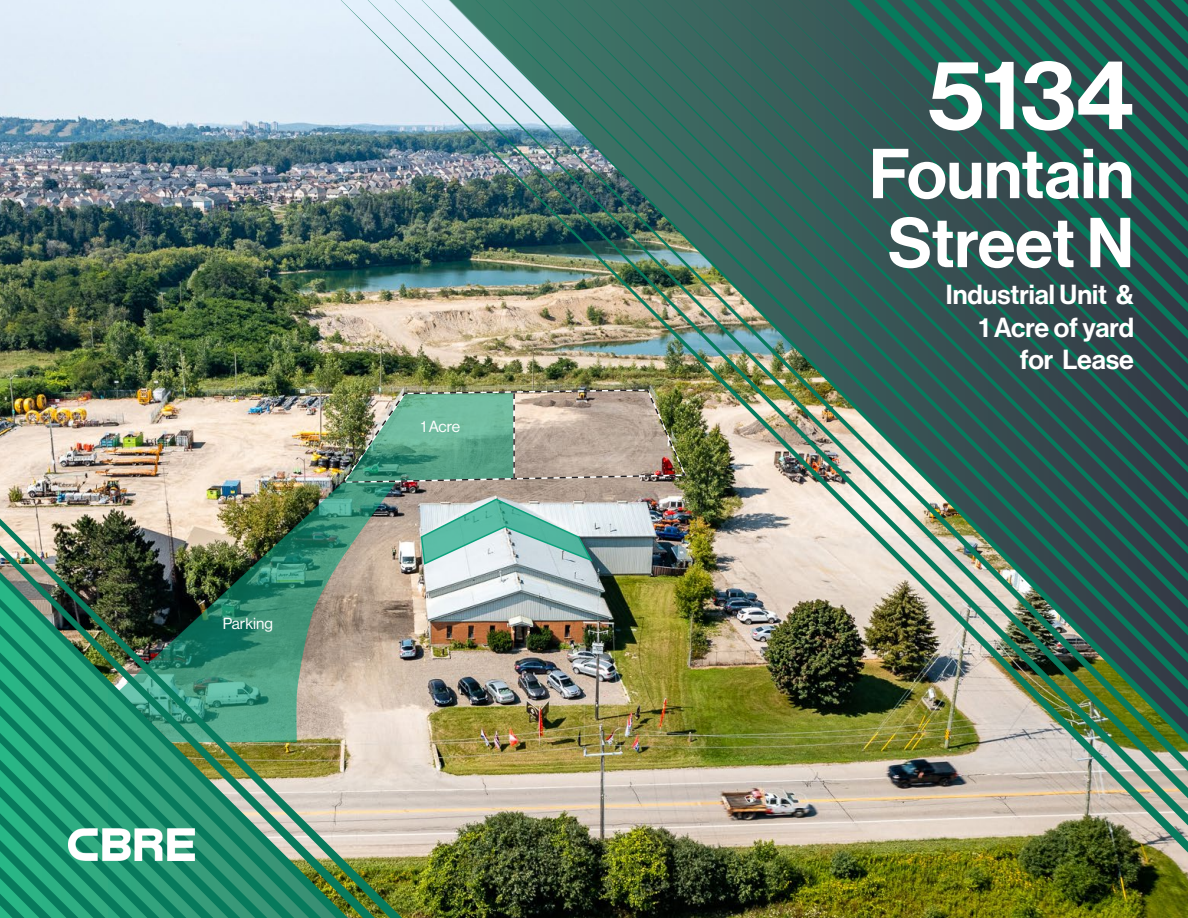
<style>
.page{position:relative;width:1188px;height:918px;background:#fff}
.page>*{position:absolute;margin:0;border:0;box-sizing:border-box;transform-origin:0 0}
.t1{font:97.5px "N Haas Grotesk DS Pro 65 Md";color:#fff}
.t2{font:69px/69px "N Haas Grotesk DS Pro 65 Md";color:#fff}
.t3{font:27px "N Haas Grotesk DS Pro 65 Md";color:#fff}
.Body{font:15.75px "N Haas Grotesk DS Pro 55 Rg";color:#fff}
</style>
<div class="page">
<img style="left:186px;top:0;width:796px;height:918px">
<img style="left:186px;top:482px;width:155px;height:36px">
<img style="left:0;top:0;width:186px;height:518px">
<img style="left:0;top:518px;width:402px;height:400px">
<img style="left:341px;top:0;width:641px;height:853px">
<img style="left:368px;top:0;width:614px;height:825px">
<img style="left:395px;top:0;width:587px;height:798px">
<img style="left:422px;top:0;width:560px;height:771px">
<img style="left:449px;top:0;width:533px;height:744px">
<img style="left:476px;top:0;width:506px;height:717px">
<img style="left:503px;top:0;width:479px;height:690px">
<img style="left:530px;top:0;width:452px;height:663px">
<img style="left:557px;top:0;width:425px;height:635px">
<img style="left:583px;top:0;width:399px;height:608px">
<img style="left:610px;top:0;width:372px;height:581px">
<img style="left:637px;top:0;width:345px;height:554px">
<img style="left:664px;top:0;width:318px;height:527px">
<img style="left:691px;top:0;width:291px;height:500px">
<img style="left:718px;top:0;width:264px;height:473px">
<img style="left:745px;top:0;width:237px;height:446px">
<img style="left:772px;top:0;width:210px;height:418px">
<svg style="left:799px;top:0;width:183px;height:391px;background:#365e57"></svg>
<svg style="left:826px;top:0;width:156px;height:364px;background:#325b57"></svg>
<svg style="left:847px;top:0;width:135px;height:339px;background:#325a56"></svg>
<svg style="left:874px;top:0;width:108px;height:312px;background:#305955"></svg>
<svg style="left:901px;top:0;width:81px;height:285px;background:#2f5854"></svg>
<svg style="left:928px;top:0;width:54px;height:258px;background:#2c5853"></svg>
<svg style="left:955px;top:0;width:27px;height:232px;background:#295953"></svg>
<svg style="left:982px;top:0;width:206px;height:918px;background:#416455"></svg>
<img style="left:68px;top:829px;width:127px;height:32px">
<p class="Body" style="left:223px;top:615px;width:52px">Parking</p>
<p class="Body" style="left:421px;top:418px;width:41px">1 Acre</p>
<p class="t1" style="left:928px;top:38px;width:207px">5134</p>
<p class="t2" style="left:869px;top:141px;width:266px">Fountain<br>Street N</p>
<p class="t3" style="left:946px;top:279px;width:190px">Industrial Unit &amp;</p>
<p class="t3" style="left:979px;top:312px;width:157px">1 Acre of yard</p>
<p class="t3" style="left:1020px;top:344px;width:116px">for Lease</p>
</div>
